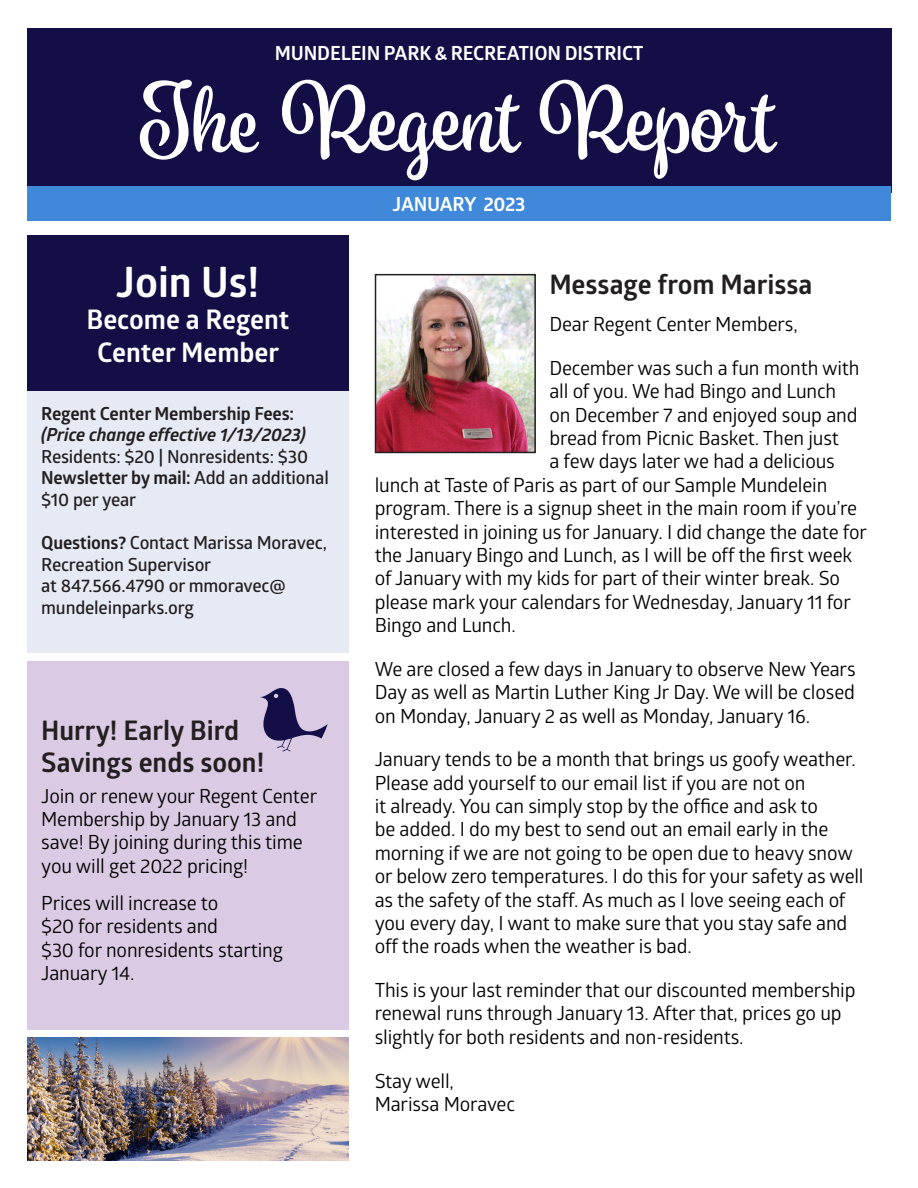
<style>
.page{position:relative;width:918px;height:1188px;background:#fff}
.page>*{position:absolute;margin:0;border:0;box-sizing:border-box;transform-origin:0 0}
.Subhead_Regent_Repor{font:700 94.05px "Spumante";letter-spacing:-.005em;color:#fff}
.Header_Regent_Report{font:700 42px "Glober";letter-spacing:-.005em;color:#fff}
.Header_Regent_Report-2{font:700 27px/32.4px "Glober";color:#231f20}
.Header_Regent_Report-3{font:700 27px/32.4px "Glober";color:#fff;text-align:center}
.Body_text_Regent_Rep{font:19.5px/23.4px "Glober";letter-spacing:-.01em;color:#000}
.Body_text_Regent_Rep-2{font:700 19.5px "Glober";letter-spacing:-.01em;color:#fff}
.Bold_Regent_Report{font:600 18px/21.6px "Glober";letter-spacing:-.01em;color:#231f20}
.s1{font-weight:700}
.s2{font-weight:700;font-style:italic}
</style>
<div class="page">
<div style="left:27px;top:661px;width:322px;height:368px;background:#dacae3"></div>
<img style="left:378px;top:277px;width:155px;height:173px">
<div style="left:375px;top:274px;width:161px;height:179px;border:2px solid #231f20"></div>
<div style="left:27px;top:28px;width:865px;height:165px;background:#130f46"></div>
<div style="left:27px;top:244px;width:322px;height:408px;background:#e5eaf5"></div>
<div style="left:27px;top:236px;width:322px;height:155px;background:#130f46"></div>
<div style="left:27px;top:186px;width:864px;height:34px;background:#3f88da"></div>
<svg style="left:260px;top:688px;width:68px;height:64px"></svg>
<img style="left:27px;top:1038px;width:322px;height:123px">
<p class="Body_text_Regent_Rep-2" style="left:275px;top:40px;width:370px">MUNDELEIN PARK &amp; RECREATION DISTRICT</p>
<p class="Subhead_Regent_Repor" style="left:140px;top:63px;width:639px">The Regent Report</p>
<p class="Header_Regent_Report" style="left:116px;top:252px;width:145px">Join Us!</p>
<p class="Header_Regent_Report-3" style="left:86px;top:303px;width:205px">Become a Regent<br>Center Member</p>
<p class="Bold_Regent_Report" style="left:41px;top:402px;width:289px"><span class="s1">Regent Center Membership Fees: </span><span class="s2">(Price change effective 1/13/2023)<br></span>Residents: $20 | Nonresidents: $30<br><span class="s1">Newsletter by mail:</span> Add an additional $10 per year</p>
<p class="Bold_Regent_Report" style="left:41px;top:531px;width:287px"><span class="s1">Questions?</span> Contact Marissa Moravec,<br>Recreation Supervisor<br>at 847.566.4790 or mmoravec@ mundeleinparks.org</p>
<p class="Header_Regent_Report-2" style="left:41px;top:714px;width:225px">Hurry! Early Bird<br>Savings ends soon!</p>
<p class="Body_text_Regent_Rep" style="left:41px;top:783px;width:278px">Join or renew your Regent Center<br>Membership by January 13 and save! By joining during this time you will get 2022 pricing!</p>
<p class="Body_text_Regent_Rep" style="left:41px;top:890px;width:243px">Prices will increase to<br>$20 for residents and<br>$30 for nonresidents starting<br>January 14.</p>
<p class="Body_text_Regent_Rep-2" style="left:393px;top:191px;width:134px">JANUARY 2023</p>
<p class="Header_Regent_Report-2" style="left:549px;top:268px;width:265px">Message from Marissa</p>
<p class="Body_text_Regent_Rep" style="left:549px;top:312px;width:250px">Dear Regent Center Members,</p>
<p class="Body_text_Regent_Rep" style="left:549px;top:355px;width:312px">December was such a fun month with</p>
<p class="Body_text_Regent_Rep" style="left:549px;top:379px;width:288px">all of you. We had Bingo and Lunch</p>
<p class="Body_text_Regent_Rep" style="left:549px;top:402px;width:310px">on December 7 and enjoyed soup and</p>
<p class="Body_text_Regent_Rep" style="left:549px;top:425px;width:291px">bread from Picnic Basket. Then just</p>
<p class="Body_text_Regent_Rep" style="left:549px;top:449px;width:287px">a few days later we had a delicious</p>
<p class="Body_text_Regent_Rep" style="left:375px;top:472px;width:454px">lunch at Taste of Paris as part of our Sample Mundelein</p>
<p class="Body_text_Regent_Rep" style="left:375px;top:496px;width:484px">program. There is a signup sheet in the main room if you’re</p>
<p class="Body_text_Regent_Rep" style="left:375px;top:519px;width:494px">interested in joining us for January. I did change the date for</p>
<p class="Body_text_Regent_Rep" style="left:375px;top:542px;width:479px">the January Bingo and Lunch, as I will be off the first week</p>
<p class="Body_text_Regent_Rep" style="left:375px;top:566px;width:467px">of January with my kids for part of their winter break. So</p>
<p class="Body_text_Regent_Rep" style="left:375px;top:589px;width:478px">please mark your calendars for Wednesday, January 11 for</p>
<p class="Body_text_Regent_Rep" style="left:375px;top:613px;width:143px">Bingo and Lunch.</p>
<p class="Body_text_Regent_Rep" style="left:375px;top:656px;width:482px;text-align:justify">We are closed a few days in January to observe New Years Day as well as Martin Luther King Jr Day. We will be closed on Monday, January 2 as well as Monday, January 16.</p>
<p class="Body_text_Regent_Rep" style="left:375px;top:747px;width:490px">January tends to be a month that brings us goofy weather.<br>Please add yourself to our email list if you are not on<br>it already. You can simply stop by the office and ask to<br>be added. I do my best to send out an email early in the morning if we are not going to be open due to heavy snow or below zero temperatures. I do this for your safety as well as the safety of the staff. As much as I love seeing each of you every day, I want to make sure that you stay safe and off the roads when the weather is bad.</p>
<p class="Body_text_Regent_Rep" style="left:375px;top:978px;width:482px">This is your last reminder that our discounted membership renewal runs through January 13. After that, prices go up slightly for both residents and non-residents.</p>
<p class="Body_text_Regent_Rep" style="left:375px;top:1068px;width:142px">Stay well,<br>Marissa Moravec</p>
</div>
